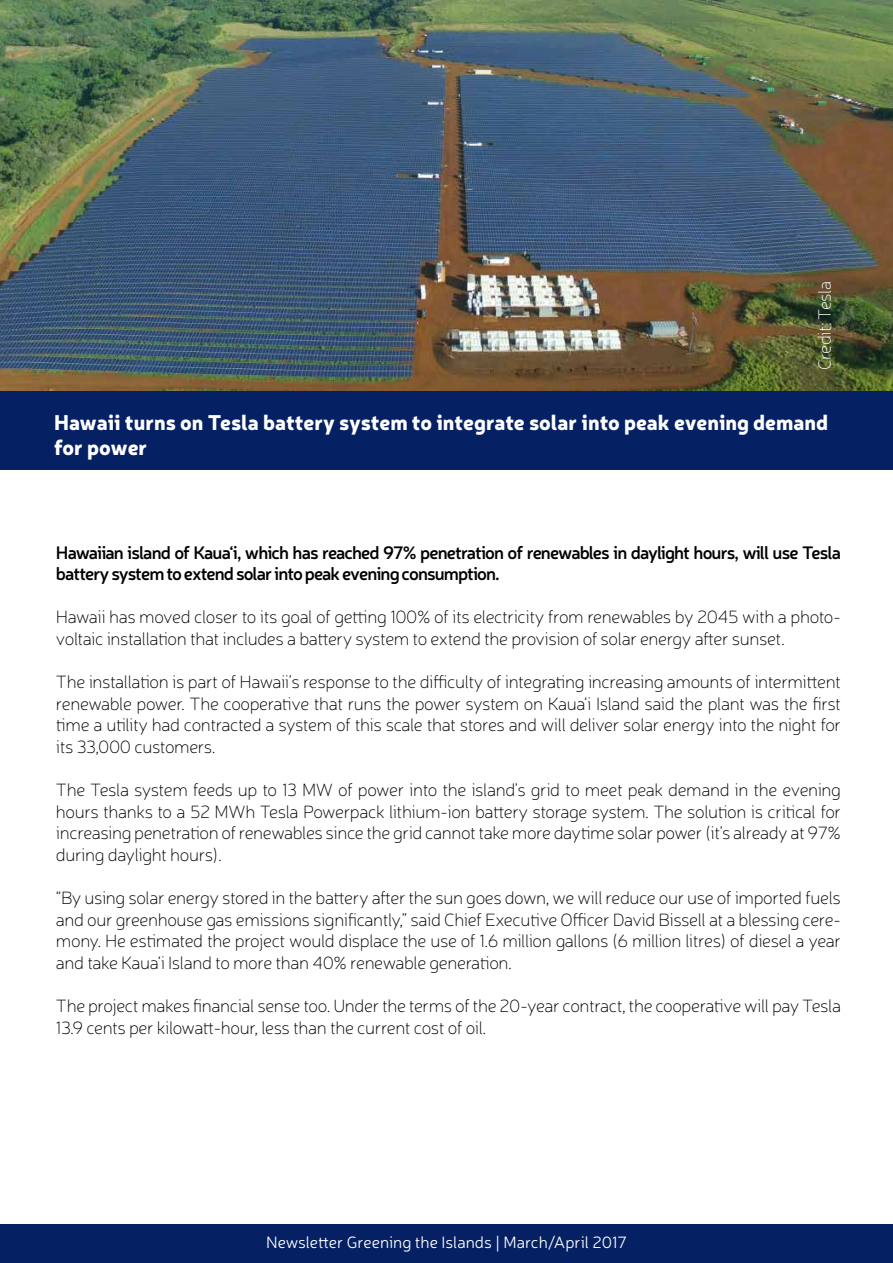
<style>
.page{position:relative;width:893px;height:1263px;background:#fff}
.page>*{position:absolute;margin:0;border:0;box-sizing:border-box;transform-origin:0 0}
.t1{font:900 21px/25.2px "Neris";color:#fff}
.t2{font:100 18px/21.6px "Neris";letter-spacing:-.02em;color:#000;text-align:justify}
.t3{font:600 18px/21.6px "Neris";letter-spacing:-.05em;color:#000}
.t4{font:100 18px "Neris";letter-spacing:-.02em;color:#fff}
.t5{font:300 16.5px "Neris";color:#fff}
</style>
<div class="page">
<img style="left:0;top:0;width:893px;height:391px">
<div style="left:0;top:1224px;width:893px;height:39px;background:#052063"></div>
<div style="left:0;top:391px;width:893px;height:79px;background:#052063"></div>
<p class="t4" style="left:814px;top:370px;width:91px;rotate:-90deg">Credit: Tesla</p>
<p class="t1" style="left:54px;top:409px;width:776px">Hawaii turns on Tesla battery system to integrate solar into peak evening demand for power</p>
<p class="t3" style="left:56px;top:540px;width:786px">Hawaiian island of Kaua‘i, which has reached 97% penetration of renewables in daylight hours, will use Tesla battery system to extend solar into peak evening consumption.</p>
<p class="t2" style="left:56px;top:606px;width:786px">Hawaii has moved closer to its goal of getting 100% of its electricity from renewables by 2045 with a photo&shy;voltaic installation that includes a battery system to extend the provision of solar energy after sunset.</p>
<p class="t2" style="left:56px;top:671px;width:787px">The installation is part of Hawaii’s response to the difficulty of integrating increasing amounts of intermittent renewable power. The cooperative that runs the power system on Kaua‘i Island said the plant was the first time a utility had contracted a system of this scale that stores and will deliver solar energy into the night for its 33,000 customers.</p>
<p class="t2" style="left:56px;top:779px;width:787px">The Tesla system feeds up to 13 MW of power into the island’s grid to meet peak demand in the evening hours thanks to a 52 MWh Tesla Powerpack lithium-ion battery storage system. The solution is critical for increasing penetration of renewables since the grid cannot take more daytime solar power (it’s already at 97% during daylight hours).</p>
<p class="t2" style="left:56px;top:887px;width:786px">“By using solar energy stored in the battery after the sun goes down, we will reduce our use of imported fuels and our greenhouse gas emissions significantly,” said Chief Executive Officer David Bissell at a blessing cere&shy;mony. He estimated the project would displace the use of 1.6 million gallons (6 million litres) of diesel a year and take Kaua‘i Island to more than 40% renewable generation.</p>
<p class="t2" style="left:56px;top:995px;width:787px">The project makes financial sense too. Under the terms of the 20-year contract, the cooperative will pay Tesla<br>13.9 cents per kilowatt-hour, less than the current cost of oil.</p>
<p class="t5" style="left:266px;top:1231px;width:362px">Newsletter Greening the Islands | March/April 2017</p>
</div>
